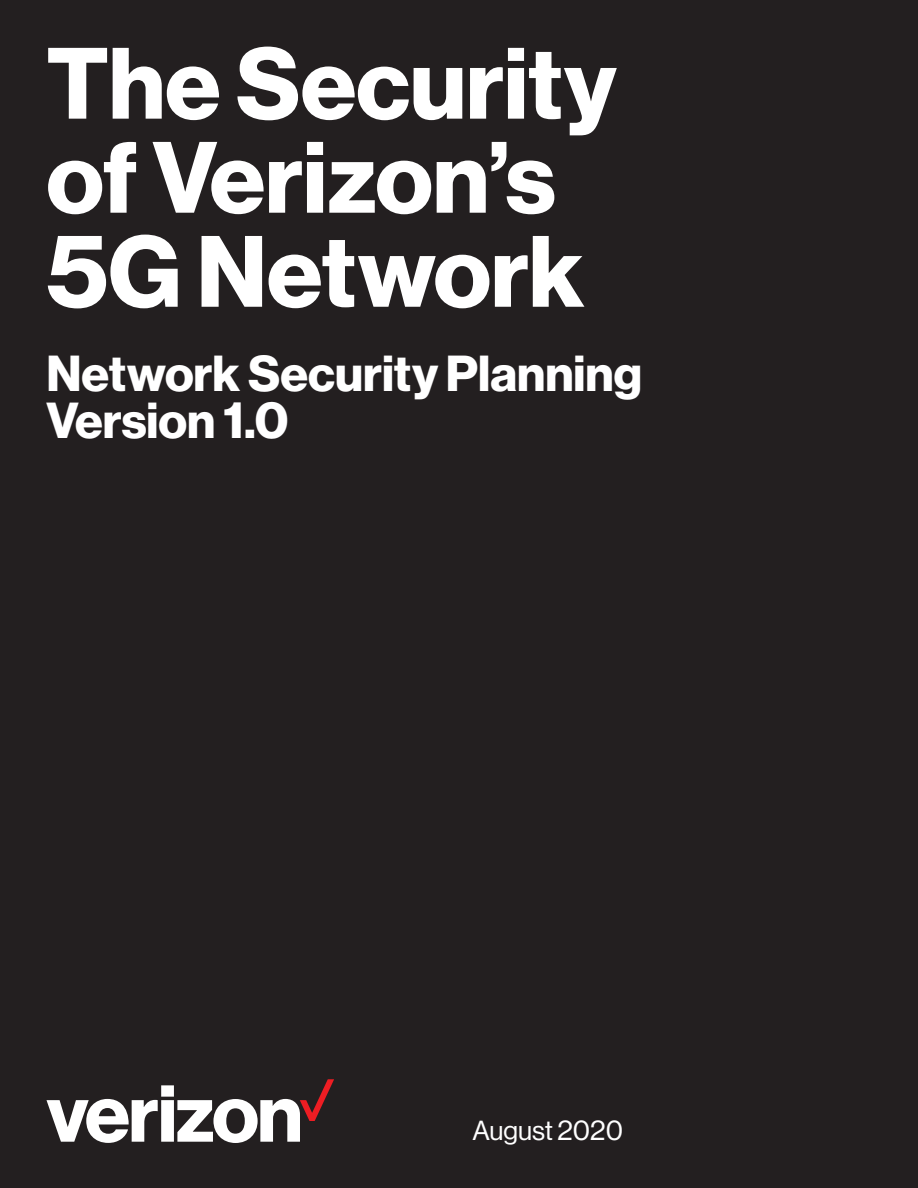
<style>
.page{position:relative;width:918px;height:1188px;background:#231f20}
.page>*{position:absolute;margin:0;border:0;box-sizing:border-box;transform-origin:0 0}
.t1{font:700 99px/94.1px "Verizon NHGDS";color:#fff}
.t2{font:700 49.5px "Verizon NHGDS";color:#fff}
.t3{font:27px "Verizon NHGDS";color:#fff}
</style>
<div class="page">
<svg style="left:46px;top:1079px;width:288px;height:64px"></svg>
<p class="t1" style="left:46px;top:35px;width:572px">The Security of Verizon’s<br>5G Network</p>
<p class="t2" style="left:46px;top:345px;width:597px">Network Security Planning</p>
<p class="t2" style="left:46px;top:392px;width:244px">Version 1.0</p>
<p class="t3" style="left:472px;top:1115px;width:152px">August 2020</p>
</div>
